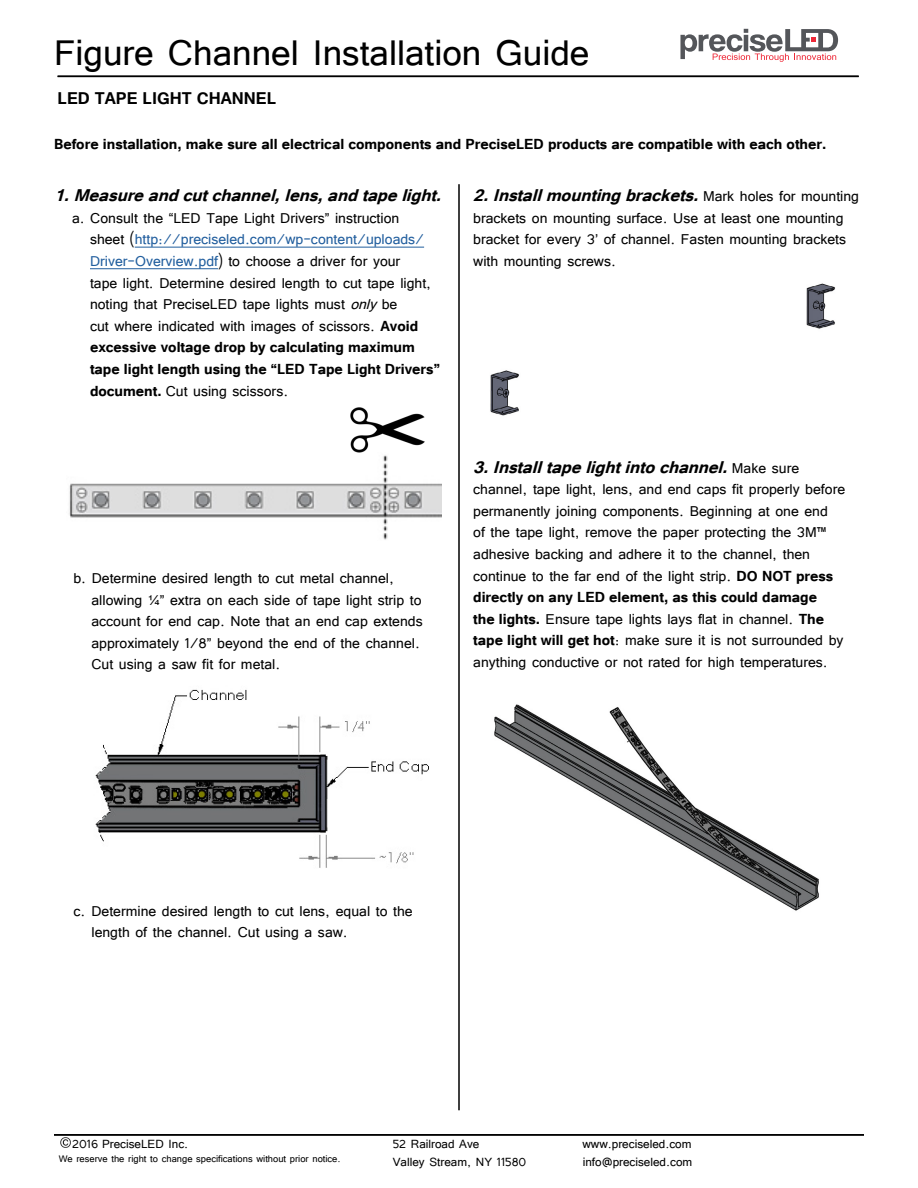
<style>
.page{position:relative;width:918px;height:1188px;background:#fff}
.page>*{position:absolute;margin:0;border:0;box-sizing:border-box;transform-origin:0 0}
.t1{font:45px "Tunga";color:#000}
.t2{font:italic 700 21px "Tunga";color:#000}
.t3{font:700 21px "Tunga";color:#000}
.t4{font:18px/21.6px "Tunga";color:#000}
.t5{font:700 18px "Tunga";color:#000}
.t6{font:15px "Tunga";color:#000}
.t7{font:12px "Tunga";color:#000}
.s1{color:#215e9e}
.s2{font-style:italic}
.s3{font-weight:700}
.s4{font-weight:400;font-style:normal;font-size:18px}
</style>
<div class="page">
<svg style="left:680px;top:29px;width:158px;height:33px"></svg>
<hr style="left:54px;top:1134px;width:810px;height:2px;background:#000">
<hr style="left:58px;top:76px;width:801px;height:1px;background:#000">
<svg style="left:60px;top:1138px;width:10px;height:10px"></svg>
<hr style="left:135px;top:247px;width:289px;height:1px;background:#215e9e">
<hr style="left:90px;top:268px;width:128px;height:1px;background:#215e9e">
<img style="left:69px;top:452px;width:372px;height:88px">
<hr style="left:458px;top:184px;width:2px;height:926px;background:#000">
<img style="left:350px;top:407px;width:75px;height:45px">
<img style="left:490px;top:283px;width:345px;height:133px">
<img style="left:494px;top:704px;width:325px;height:207px">
<img style="left:95px;top:689px;width:334px;height:179px">
<h1 class="t1" style="left:54px;top:23px;width:537px">Figure Channel Installation Guide</h1>
<p class="t3" style="left:58px;top:84px;width:220px">LED TAPE LIGHT CHANNEL</p>
<p class="t5" style="left:54px;top:133px;width:774px">Before installation, make sure all electrical components and PreciseLED products are compatible with each other.</p>
<p class="t2" style="left:54px;top:182px;width:398px">1.Measureandcutchannel,lens,andtapelight.</p>
<p class="t4" style="left:90px;top:206px;width:351px;text-indent:-18px">a. Consult the “LED Tape Light Drivers” instruction<br>sheet (<span class="s1">http://preciseled.com/wp-content/uploads/ Driver-Overview.pdf</span>) to choose a driver for your<br>tape light. Determine desired length to cut tape light, noting that PreciseLED tape lights must <span class="s2">only</span>be<br>cut where indicated with images of scissors. <span class="s3">Avoid excessive voltage drop by calculating maximum tape light length using the “LED Tape Light Drivers” document.</span> Cut using scissors.</p>
<p class="t4" style="left:91px;top:566px;width:333px;text-indent:-18px">b. Determine desired length to cut metal channel, allowing ¼” extra on each side of tape light strip to account for end cap. Note that an end cap extends approximately 1/8” beyond the end of the channel.<br>Cut using a saw fit for metal.</p>
<p class="t2" style="left:473px;top:182px;width:387px">2.Installmountingbrackets.<span class="s4">M a r k h o l e s f o r m o u n t i n g</span></p>
<p class="t4" style="left:473px;top:206px;width:374px">brackets on mounting surface. Use at least one mounting bracket for every 3’ of channel. Fasten mounting brackets with mounting screws.</p>
<p class="t2" style="left:473px;top:453px;width:327px">3.Installtapelightintochannel.<span class="s4">M a k e s u r e</span></p>
<p class="t4" style="left:473px;top:477px;width:373px">channel, tape light, lens, and end caps fit properly before permanently joining components. Beginning at one end<br>of the tape light, remove the paper protecting the 3M™ adhesive backing and adhere it to the channel, then continue to the far end of the light strip. <span class="s3">DO NOT press directly on any LED element, as this could damage<br>the lights.</span> Ensure tape lights lays flat in channel. <span class="s3">The tape light will get hot</span>: make sure it is not surrounded by anything conductive or not rated for high temperatures.</p>
<p class="t4" style="left:91px;top:899px;width:323px;text-indent:-18px">c. Determine desired length to cut lens, equal to the length of the channel. Cut using a saw.</p>
<p class="t6" style="left:72px;top:1134px;width:117px">2016 PreciseLED Inc.</p>
<p class="t7" style="left:59px;top:1151px;width:284px">We reserve the right to change specifications without prior notice.</p>
<p class="t6" style="left:393px;top:1134px;width:88px">52 Railroad Ave</p>
<p class="t6" style="left:583px;top:1134px;width:111px">www.preciseled.com</p>
<p class="t6" style="left:393px;top:1152px;width:135px">Valley Stream, NY 11580</p>
<p class="t6" style="left:583px;top:1152px;width:111px">info@preciseled.com</p>
</div>
